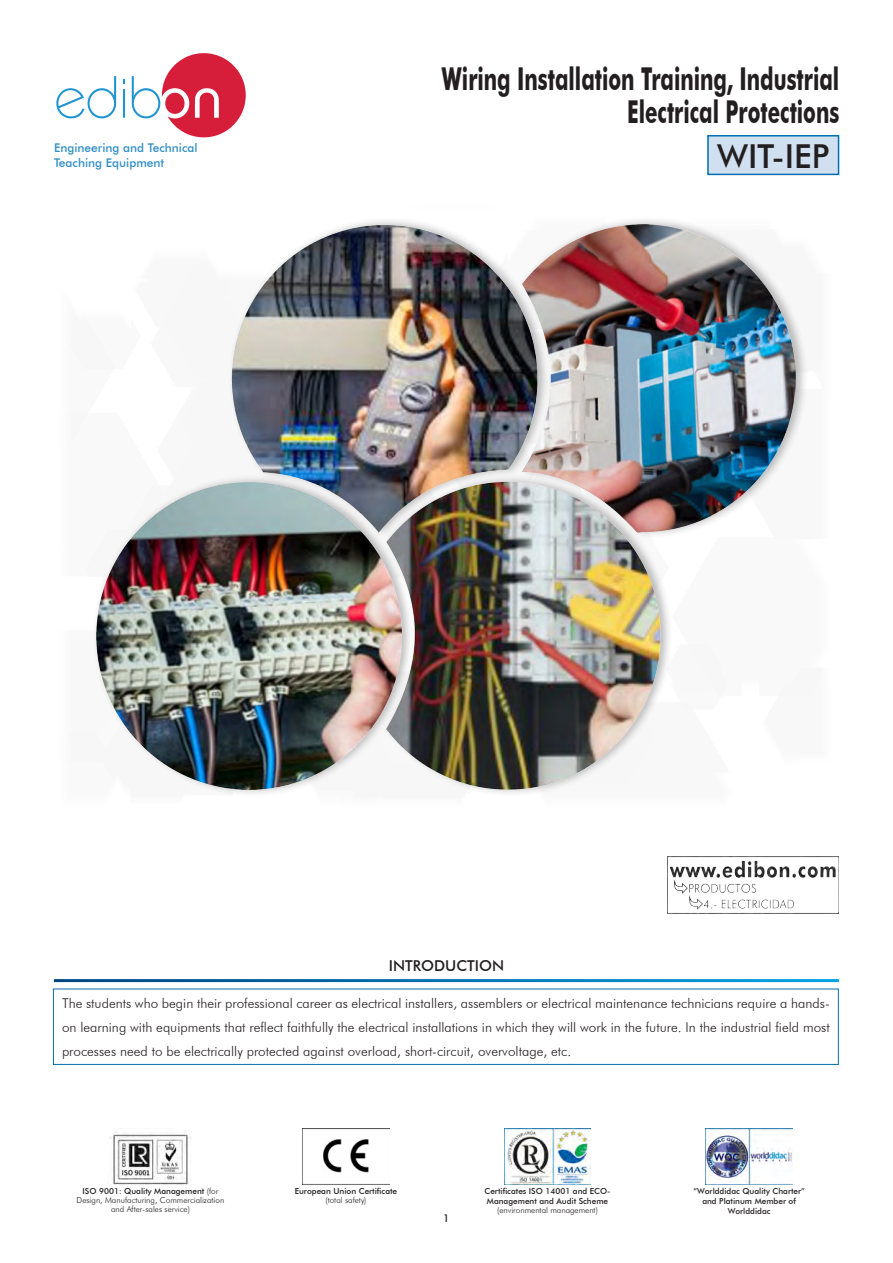
<style>
.page{position:relative;width:893px;height:1263px;background:#fff}
.page>*{position:absolute;margin:0;border:0;box-sizing:border-box;transform-origin:0 0}
.t1{font:500 33px "Futura BT";color:#231f20}
.t2{font:700 31.5px/33px "Futura BT";color:#231f20;text-align:right;scale:.65 1}
.LINEAS{font:500 15px "Futura BT";color:#231f20}
.t3{font:300 13.5px/24px "Futura BT";color:#231f20;text-align:justify}
.t4{font:500 12px/14.4px "Futura BT";color:#318ec4}
.t5{font:300 10.5px "Futura BT";color:#231f20}
.t6{font:500 8.25px/9.9px "Futura BT";color:#231f20}
.t7{font:300 8.25px/9px "Futura BT";color:#231f20;text-align:center}
.s1{font-weight:500}
</style>
<div class="page">
<svg style="left:56px;top:76px;width:60px;height:42px"></svg>
<svg style="left:123px;top:79px;width:2px;height:39px"></svg>
<svg style="left:132px;top:53px;width:114px;height:84px"></svg>
<img style="left:706px;top:1129px;width:86px;height:55px">
<img style="left:504px;top:1129px;width:87px;height:55px">
<img style="left:303px;top:1129px;width:86px;height:44px">
<img style="left:109px;top:1131px;width:82px;height:53px">
<img style="left:668px;top:856px;width:171px;height:57px">
<div style="left:708px;top:136px;width:130px;height:38px;background:#d0e0f0"></div>
<div style="left:707px;top:135px;width:132px;height:40px;border:2px solid #006faf"></div>
<div style="left:92px;top:216px;width:716px;height:581px;background:#f9f9f9"></div>
<img style="left:96px;top:224px;width:700px;height:565px">
<p class="t4" style="left:54px;top:141px;width:145px">Engineering and Technical<br>Teaching Equipment</p>
<p class="t2" style="left:442px;top:62px;width:613px">Wiring Installation Training, Industrial<br>Electrical Protections</p>
<p class="t1" style="left:717px;top:136px;width:114px">WIT-IEP</p>
<p class="LINEAS" style="left:389px;top:956px;width:117px">INTRODUCTION</p>
<p class="t3" style="left:62px;top:991px;width:769px">The students who begin their professional career as electrical installers, assemblers or electrical maintenance technicians require a hands&shy;on learning with equipments that reflect faithfully the electrical installations in which they will work in the future. In the industrial field most processes need to be electrically protected against overload, short-circuit, overvoltage, etc.</p>
<p class="t7" style="left:77px;top:1186px;width:149px"><span class="s1">ISO 9001: Quality Management</span> (for<br>Design, Manufacturing, Commercialization and After-sales service)</p>
<p class="t6" style="left:295px;top:1186px;width:104px">European Union Certificate</p>
<p class="t7" style="left:325px;top:1195px;width:43px">(total safety)</p>
<p class="t6" style="left:484px;top:1186px;width:128px">Certificates ISO 14001 and ECO-<br>Management and Audit Scheme</p>
<p class="t7" style="left:497px;top:1205px;width:102px">(environmental management)</p>
<p class="t5" style="left:443px;top:1211px;width:8px">1</p>
<p class="t6" style="left:693px;top:1186px;width:113px;text-align:center">“Worlddidac Quality Charter” and Platinum Member of<br>Worlddidac</p>
</div>
